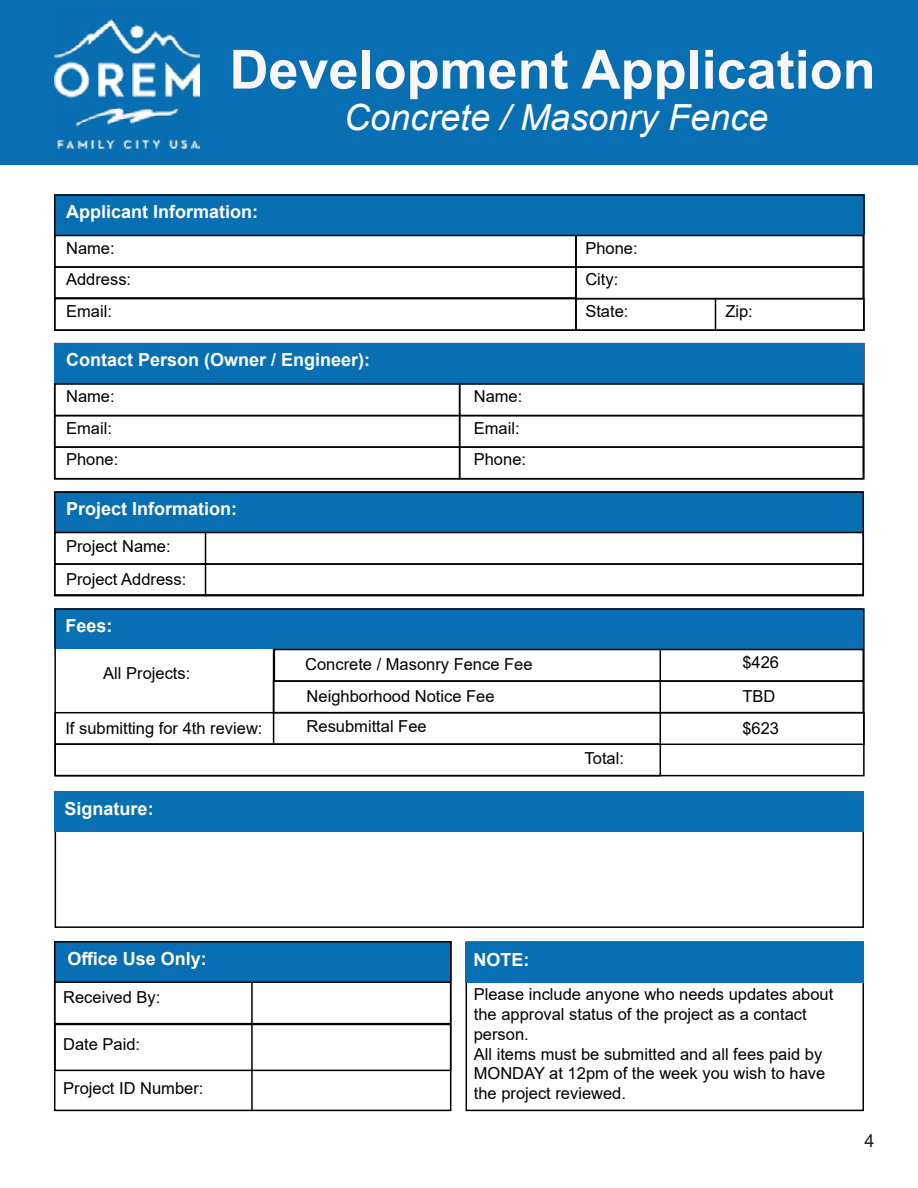
<style>
.page{position:relative;width:918px;height:1188px;background:#fff}
.page>*{position:absolute;margin:0;border:0;box-sizing:border-box;transform-origin:0 0}
.t1{font:700 54px "Arial";color:#fbf7f9}
.t2{font:italic 36px "Arial";color:#fff}
.t3{font:700 18px "Arial";color:#fff}
.t4{font:18px "Arial";color:#231f20}
.t5{font:16.5px/19.8px "Arial";color:#000}
</style>
<div class="page">
<div style="left:0;top:1px;width:918px;height:164px;background:#086fb3"></div>
<div style="left:54px;top:194px;width:811px;height:41px;background:#086fb3"></div>
<div style="left:54px;top:194px;width:811px;height:137px;border:2px solid #000"></div>
<div style="left:54px;top:235px;width:523px;height:33px;border:2px solid #000"></div>
<div style="left:54px;top:266px;width:523px;height:33px;border:2px solid #000"></div>
<div style="left:54px;top:298px;width:523px;height:33px;border:2px solid #000"></div>
<div style="left:575px;top:235px;width:289px;height:33px;border:2px solid #000"></div>
<div style="left:575px;top:266px;width:289px;height:33px;border:2px solid #000"></div>
<div style="left:575px;top:298px;width:290px;height:33px;border:2px solid #000"></div>
<hr style="left:715px;top:298px;width:1px;height:33px;background:#000">
<div style="left:54px;top:491px;width:810px;height:41px;background:#086fb3"></div>
<div style="left:54px;top:491px;width:810px;height:105px;border:2px solid #000"></div>
<div style="left:54px;top:532px;width:810px;height:33px;border:2px solid #000"></div>
<div style="left:54px;top:563px;width:810px;height:33px;border:2px solid #000"></div>
<hr style="left:205px;top:532px;width:1px;height:64px;background:#000">
<div style="left:54px;top:608px;width:810px;height:41px;background:#086fb3"></div>
<div style="left:54px;top:608px;width:811px;height:168px;border:2px solid #000"></div>
<div style="left:274px;top:649px;width:590px;height:33px;border:2px solid #000"></div>
<div style="left:273px;top:680px;width:591px;height:33px;border:2px solid #000"></div>
<div style="left:54px;top:712px;width:811px;height:33px;border:2px solid #000"></div>
<div style="left:54px;top:743px;width:607px;height:33px;border:2px solid #000"></div>
<hr style="left:273px;top:649px;width:1px;height:94px;background:#000">
<hr style="left:660px;top:650px;width:1px;height:95px;background:#000">
<div style="left:55px;top:791px;width:809px;height:137px;border:2px solid #000"></div>
<div style="left:55px;top:791px;width:809px;height:41px;background:#086fb3"></div>
<div style="left:54px;top:343px;width:810px;height:40px;background:#086fb3"></div>
<div style="left:54px;top:383px;width:406px;height:33px;border:2px solid #000"></div>
<div style="left:54px;top:415px;width:406px;height:33px;border:2px solid #000"></div>
<div style="left:54px;top:446px;width:406px;height:33px;border:2px solid #000"></div>
<div style="left:459px;top:383px;width:405px;height:33px;border:2px solid #000"></div>
<div style="left:459px;top:415px;width:405px;height:33px;border:2px solid #000"></div>
<div style="left:459px;top:446px;width:405px;height:33px;border:2px solid #000"></div>
<div style="left:54px;top:941px;width:397px;height:40px;background:#086fb3"></div>
<div style="left:54px;top:941px;width:397px;height:170px;border:2px solid #000"></div>
<div style="left:54px;top:981px;width:397px;height:43px;border:2px solid #000"></div>
<hr style="left:251px;top:982px;width:2px;height:129px;background:#000">
<div style="left:466px;top:941px;width:398px;height:170px;border:2px solid #000"></div>
<div style="left:466px;top:942px;width:398px;height:40px;background:#086fb3"></div>
<div style="left:54px;top:1024px;width:397px;height:47px;border:2px solid #000"></div>
<img style="left:55px;top:18px;width:144px;height:132px">
<h1 class="t1" style="left:230px;top:32px;width:648px">Development Application</h1>
<h2 class="t2" style="left:344px;top:94px;width:426px">Concrete / Masonry Fence</h2>
<p class="t3" style="left:66px;top:199px;width:194px">Applicant Information:</p>
<p class="t5" style="left:66px;top:232px;width:67px;line-height:31.3px">Name:<br>Address:<br>Email:</p>
<p class="t5" style="left:585px;top:232px;width:54px;line-height:31.5px">Phone:<br>City:<br>State:</p>
<p class="t3" style="left:66px;top:347px;width:306px">Contact Person (Owner / Engineer):</p>
<p class="t5" style="left:66px;top:386px;width:50px">Name:</p>
<p class="t5" style="left:474px;top:386px;width:50px">Name:</p>
<p class="t5" style="left:66px;top:418px;width:47px">Email:</p>
<p class="t5" style="left:474px;top:418px;width:47px">Email:</p>
<p class="t5" style="left:66px;top:449px;width:54px">Phone:</p>
<p class="t5" style="left:474px;top:449px;width:54px">Phone:</p>
<p class="t3" style="left:66px;top:496px;width:173px">Project Information:</p>
<p class="t5" style="left:66px;top:530px;width:122px;line-height:32.8px">Project Name:<br>Project Address:</p>
<p class="t3" style="left:65px;top:613px;width:49px">Fees:</p>
<p class="t5" style="left:103px;top:664px;width:89px">All Projects:</p>
<p class="t5" style="left:65px;top:718px;width:199px">If submitting for 4th review:</p>
<p class="t3" style="left:65px;top:796px;width:91px">Signature:</p>
<p class="t5" style="left:305px;top:648px;width:229px;line-height:32.1px">Concrete / Masonry Fence Fee<br>Neighborhood Notice Fee</p>
<p class="t5" style="left:307px;top:716px;width:122px">Resubmittal Fee</p>
<p class="t5" style="left:585px;top:748px;width:41px">Total:</p>
<p class="t5" style="left:725px;top:301px;width:29px">Zip:</p>
<p class="t5" style="left:742px;top:646px;width:38px;line-height:32.7px">$426<br>TBD $623</p>
<p class="t3" style="left:67px;top:946px;width:141px">Office Use Only:</p>
<p class="t5" style="left:63px;top:987px;width:99px">Received By:</p>
<p class="t5" style="left:63px;top:1034px;width:79px">Date Paid:</p>
<p class="t5" style="left:63px;top:1078px;width:142px">Project ID Number:</p>
<p class="t3" style="left:473px;top:947px;width:57px">NOTE:</p>
<p class="t5" style="left:474px;top:984px;width:361px">Please include anyone who needs updates about the approval status of the project as a contact person.<br>All items must be submitted and all fees paid by MONDAY at 12pm of the week you wish to have the project reviewed.</p>
<p class="t4" style="left:865px;top:1128px;width:12px">4</p>
</div>
